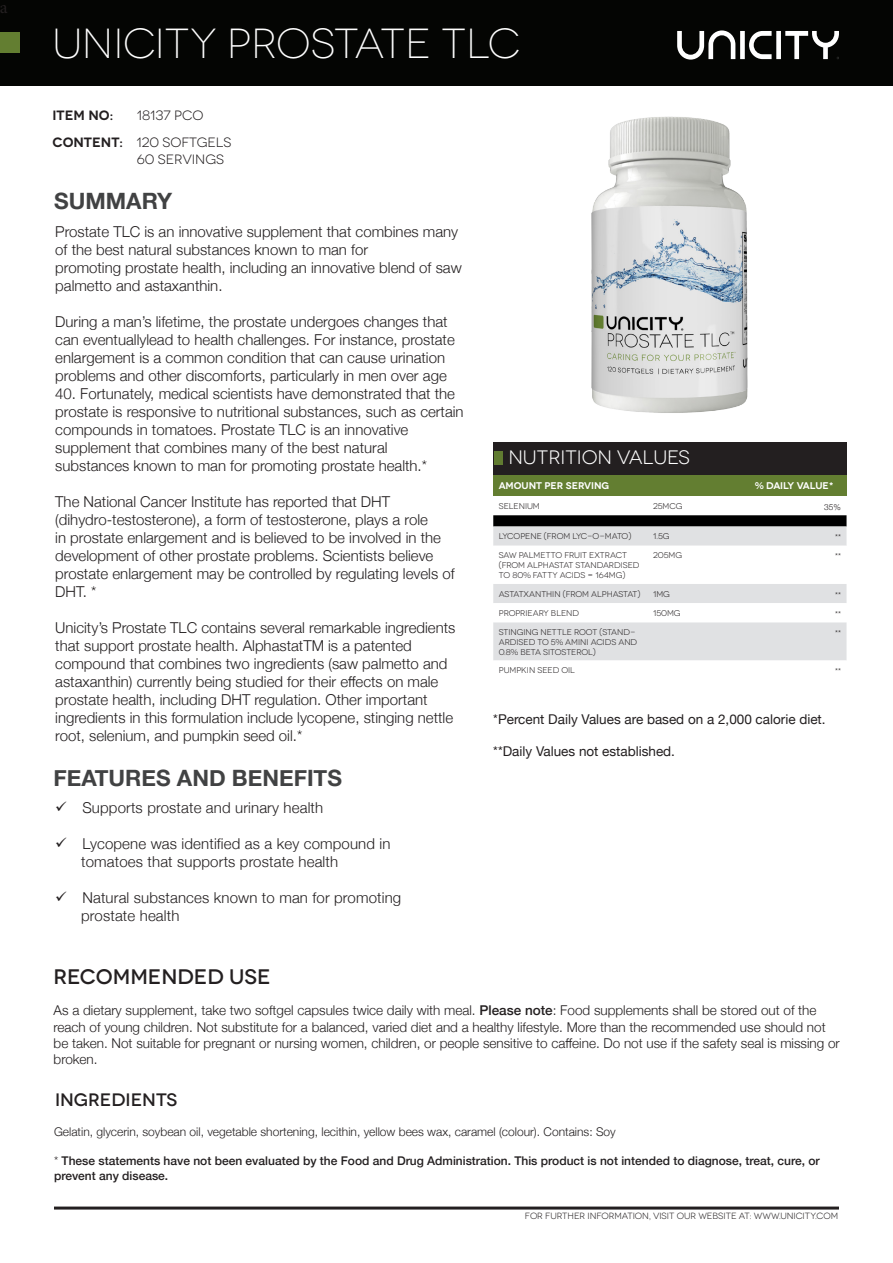
<style>
.page{position:relative;width:893px;height:1263px;background:#fff}
.page>*{position:absolute;margin:0;border:0;box-sizing:border-box;transform-origin:0 0}
.t1{font:300 42px "Novecentowide";letter-spacing:-.005em;color:#fff}
.t2{font:700 22.5px "Helvetica Neue";color:#414243}
.t3{font:500 21px "Novecentowide";color:#231f20}
.t4{font:19.5px "Novecentowide";letter-spacing:-.01em;color:#fff}
.t5{font:500 18px "Novecentowide";color:#231f20}
.t6{font:18px "Minion Pro";color:#231f20}
.t7{font:300 15px/18px "Helvetica Neue";color:#231f20}
.t8{font:300 13.5px/16.2px "Helvetica Neue";color:#231f20}
.t9{font:13.5px "Helvetica Neue";color:#231f20}
.t10{font:13.5px "Novecentowide";color:#231f20}
.t11{font:600 13.5px "Novecentowide";color:#231f20}
.t12{font:500 12px/14.4px "Helvetica Neue";color:#231f20}
.t13{font:300 12px "Helvetica Neue";color:#231f20}
.t14{font:600 9.75px "Novecentowide";letter-spacing:-.01em;color:#fff}
.t15{font:9px "Novecentowide";color:#231f20}
.t16{font:8.4px/10.1px "Novecentowide";color:#231f20}
.t17{font:300 8.4px "Helvetica Neue";color:#231f20}
.s1{font-weight:600}
.s2{font-weight:500}
.s3{font-weight:300}
</style>
<div class="page">
<div style="left:0;top:0;width:892px;height:86px;background:#040503"></div>
<div style="left:0;top:32px;width:19px;height:20px;background:#637e31"></div>
<svg style="left:677px;top:30px;width:162px;height:30px"></svg>
<hr style="left:54px;top:1206px;width:785px;height:3px;background:#231f20">
<img style="left:591px;top:116px;width:157px;height:297px">
<div style="left:493px;top:442px;width:353px;height:33px;background:#231f20"></div>
<div style="left:493px;top:475px;width:353px;height:21px;background:#637e31"></div>
<svg style="left:493px;top:515px;width:353px;height:11px;background:#060606"></svg>
<svg style="left:493px;top:526px;width:353px;height:20px;background:#dddee0"></svg>
<svg style="left:493px;top:584px;width:353px;height:76px;fill:#e0e1e3"></svg>
<div style="left:494px;top:451px;width:8px;height:13px;background:#617c31"></div>
<p class="t6" style="left:-1px;top:-5px;width:9px">a</p>
<p class="t1" style="left:53px;top:19px;width:469px">UNICITY PROSTATE TLC</p>
<p class="t11" style="left:53px;top:107px;width:62px">ITEM NO:</p>
<p class="t10" style="left:137px;top:108px;width:68px">18137 PCO</p>
<p class="t10" style="left:53px;top:135px;width:180px"><span class="s1">CONTENT:</span> 120 SOFTGELS</p>
<p class="t10" style="left:137px;top:151px;width:89px">60 SERVINGS</p>
<p class="t2" style="left:54px;top:183px;width:119px">SUMMARY</p>
<p class="t7" style="left:55px;top:221px;width:404px">Prostate TLC is an innovative supplement that combines many of the best natural substances known to man for</p>
<p class="t7" style="left:55px;top:257px;width:408px">promoting prostate health, including an innovative blend of saw palmetto and astaxanthin.</p>
<p class="t7" style="left:55px;top:311px;width:401px">During a man’s lifetime, the prostate undergoes changes that can eventuallylead to health challenges. For instance, prostate enlargement is a common condition that can cause urination problems and other discomforts, particularly in men over age</p>
<p class="t7" style="left:55px;top:383px;width:410px">40. Fortunately, medical scientists have demonstrated that the prostate is responsive to nutritional substances, such as certain compounds in tomatoes. Prostate TLC is an innovative</p>
<p class="t7" style="left:55px;top:437px;width:334px">supplement that combines many of the best natural</p>
<p class="t7" style="left:55px;top:455px;width:373px">substances known to man for promoting prostate health.*</p>
<p class="t7" style="left:55px;top:491px;width:336px">The National Cancer Institute has reported that DHT</p>
<p class="t7" style="left:55px;top:509px;width:401px">(dihydro‐testosterone), a form of testosterone, plays a role<br>in prostate enlargement and is believed to be involved in the development of other prostate problems. Scientists believe prostate enlargement may be controlled by regulating levels of DHT. *</p>
<p class="t7" style="left:55px;top:617px;width:402px">Unicity’s Prostate TLC contains several remarkable ingredients that support prostate health. AlphastatTM is a patented</p>
<p class="t7" style="left:55px;top:653px;width:399px">compound that combines two ingredients (saw palmetto and astaxanthin) currently being studied for their effects on male prostate health, including DHT regulation. Other important ingredients in this formulation include lycopene, stinging nettle root, selenium, and pumpkin seed oil.*</p>
<p class="t2" style="left:54px;top:760px;width:290px">FEATURES AND BENEFITS</p>
<p class="t7" style="left:55px;top:797px;width:269px">✓ Supports prostate and urinary health</p>
<p class="t7" style="left:55px;top:833px;width:337px">✓ Lycopene was identified as a key compound in</p>
<p class="t7" style="left:81px;top:851px;width:258px">tomatoes that supports prostate health</p>
<p class="t7" style="left:55px;top:887px;width:347px">✓ Natural substances known to man for promoting</p>
<p class="t7" style="left:81px;top:905px;width:100px">prostate health</p>
<p class="t3" style="left:54px;top:964px;width:219px">RECOMMENDED USE</p>
<p class="t4" style="left:509px;top:446px;width:183px">NUTRITION VALUES</p>
<p class="t14" style="left:499px;top:480px;width:112px">AMOUNT PER SERVING</p>
<p class="t14" style="left:755px;top:480px;width:80px">% DAILY VALUE*</p>
<p class="t16" style="left:499px;top:501px;width:43px">SELENIUM</p>
<p class="t16" style="left:653px;top:501px;width:31px">25MCG</p>
<p class="t17" style="left:824px;top:500px;width:18px">35%</p>
<p class="t16" style="left:499px;top:531px;width:134px">LYCOPENE (FROM LYC-O-MATO)</p>
<p class="t16" style="left:653px;top:531px;width:18px">1.5G</p>
<p class="t17" style="left:835px;top:530px;width:7px">**</p>
<p class="t16" style="left:499px;top:550px;width:142px">SAW PALMETTO FRUIT EXTRACT (FROM ALPHASTAT STANDARDISED<br>TO 80% FATTY ACIDS = 164MG)</p>
<p class="t16" style="left:653px;top:550px;width:30px">205MG</p>
<p class="t17" style="left:835px;top:550px;width:7px">**</p>
<p class="t16" style="left:499px;top:589px;width:143px">ASTATXANTHIN (FROM ALPHASTAT)</p>
<p class="t16" style="left:653px;top:589px;width:18px">1MG</p>
<p class="t17" style="left:835px;top:588px;width:7px">**</p>
<p class="t16" style="left:499px;top:608px;width:82px">PROPRIEARY BLEND</p>
<p class="t16" style="left:653px;top:608px;width:29px">150MG</p>
<p class="t17" style="left:835px;top:607px;width:7px">**</p>
<p class="t16" style="left:499px;top:627px;width:140px">STINGING NETTLE ROOT (STAND-<br>ARDISED TO 5% AMINI ACIDS AND<br>0.8% BETA SITOSTEROL)</p>
<p class="t17" style="left:835px;top:626px;width:7px">**</p>
<p class="t16" style="left:499px;top:665px;width:78px">PUMPKIN SEED OIL</p>
<p class="t17" style="left:835px;top:664px;width:7px">**</p>
<p class="t9" style="left:493px;top:709px;width:334px">*Percent Daily Values are based on a 2,000 calorie diet.</p>
<p class="t9" style="left:493px;top:742px;width:183px">**Daily Values not established.</p>
<p class="t8" style="left:54px;top:1001px;width:788px">As a dietary supplement, take two softgel capsules twice daily with meal. <span class="s2">Please note</span>: Food supplements shall be stored out of the reach of young children. Not substitute for a balanced, varied diet and a healthy lifestyle. More than the recommended use should not be taken. Not suitable for pregnant or nursing women, children, or people sensitive to caffeine. Do not use if the safety seal is missing or broken.</p>
<p class="t5" style="left:55px;top:1089px;width:124px">INGREDIENTS</p>
<p class="t13" style="left:54px;top:1122px;width:563px">Gelatin, glycerin, soybean oil, vegetable shortening, lecithin, yellow bees wax, caramel (colour). Contains: Soy</p>
<p class="t12" style="left:54px;top:1153px;width:767px"><span class="s3">*</span> These statements have not been evaluated by the Food and Drug Administration. This product is not intended to diagnose, treat, cure, or prevent any disease.</p>
<p class="t15" style="left:525px;top:1211px;width:315px">FOR FURTHER INFORMATION, VISIT OUR WEBSITE AT: WWW.UNICITY.COM</p>
</div>
